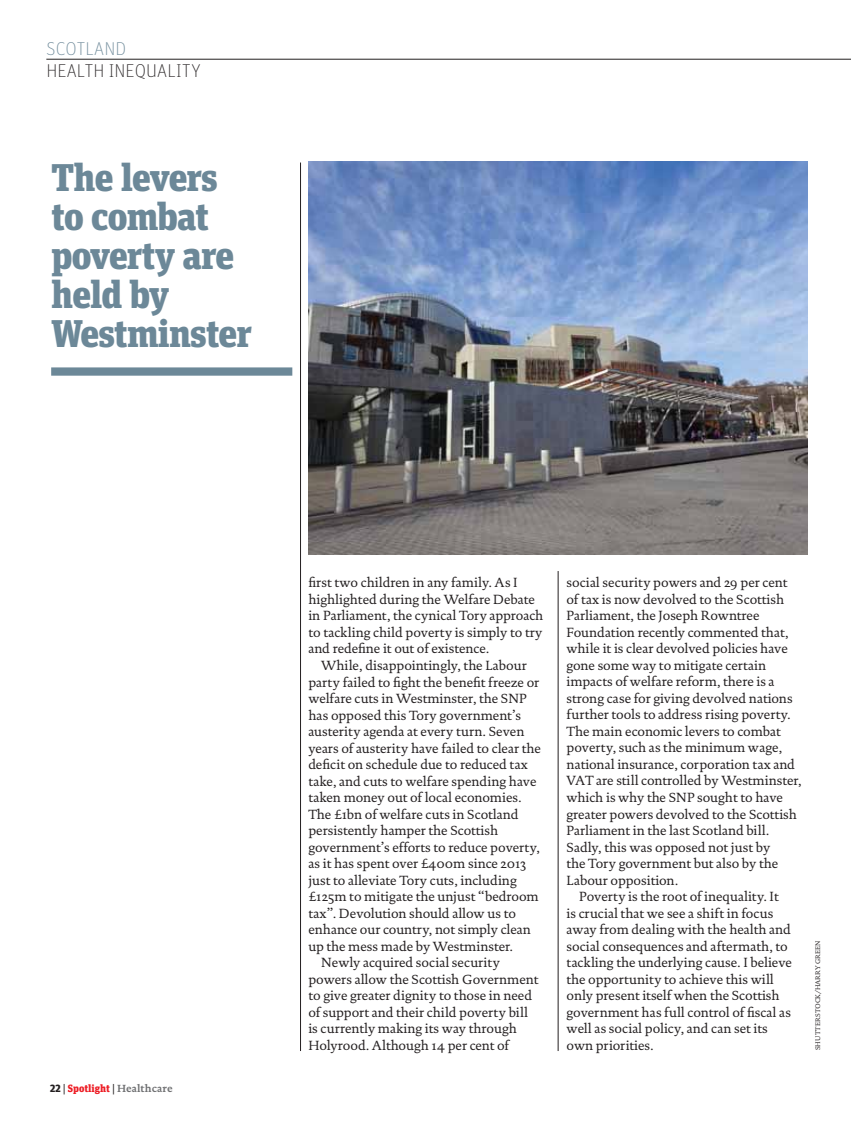
<style>
.page{position:relative;width:851px;height:1129px;background:#fff}
.page>*{position:absolute;margin:0;border:0;box-sizing:border-box;transform-origin:0 0}
.t1{font:900 38.55px/39.2px "Unit Slab Pro";letter-spacing:-.025em;color:#6c8898}
.t2{font:100 18.6px "Unit OT";letter-spacing:.005em;color:#231f20}
.t3{font:100 18.6px "Unit OT";letter-spacing:.005em;color:#6c8898}
.t4{font:13.5px/16.5px "DTL Documenta ST";color:#231f20}
.t5{font:700 10.5px "DTL Documenta ST";color:#6d6e70}
.t6{font:6.75px "DTL Documenta ST";letter-spacing:-.005em;color:#231f20}
.s1{font-family:"Unit Slab Pro";font-weight:900;color:#231f20}
.s2{font-weight:400;color:#231f20}
.s3{font-family:"Unit Slab Pro";font-weight:900;color:#ed1c24}
</style>
<div class="page">
<hr style="left:46px;top:59px;width:804px;height:1px;background:#231f20">
<div style="left:51px;top:367px;width:241px;height:8px;background:#6c8898"></div>
<img style="left:308px;top:161px;width:499px;height:393px">
<hr style="left:557px;top:571px;width:1px;height:479px;background:#231f20">
<hr style="left:300px;top:162px;width:1px;height:888px;background:#231f20">
<h2 class="t3" style="left:46px;top:37px;width:81px">SCOTLAND</h2>
<h2 class="t2" style="left:46px;top:60px;width:156px">HEALTH INEQUALITY</h2>
<h1 class="t1" style="left:51px;top:160px;width:202px">The levers to combat poverty are held by<br>Westminster</h1>
<p class="t5" style="left:50px;top:1082px;width:124px"><span class="s1">22</span> <span class="s2">|</span> <span class="s3">Spotlight</span> <span class="s2">|</span> Healthcare</p>
<p class="t4" style="left:308px;top:575px;width:236px">first two children in any family. As I highlighted during the Welfare Debate in Parliament, the cynical Tory approach to tackling child poverty is simply to try and redefine it out of existence.</p>
<p class="t4" style="left:321px;top:658px;width:207px">While, disappointingly, the Labour</p>
<p class="t4" style="left:308px;top:674px;width:232px">party failed to fight the benefit freeze or</p>
<p class="t4" style="left:308px;top:691px;width:220px">welfare cuts in Westminster, the SNP</p>
<p class="t4" style="left:308px;top:707px;width:214px">has opposed this Tory government’s</p>
<p class="t4" style="left:308px;top:724px;width:217px">austerity agenda at every turn. Seven</p>
<p class="t4" style="left:308px;top:740px;width:234px">years of austerity have failed to clear the</p>
<p class="t4" style="left:308px;top:757px;width:221px">deficit on schedule due to reduced tax</p>
<p class="t4" style="left:308px;top:773px;width:230px">take, and cuts to welfare spending have</p>
<p class="t4" style="left:308px;top:790px;width:214px">taken money out of local economies.</p>
<p class="t4" style="left:308px;top:806px;width:212px">The £1bn of welfare cuts in Scotland</p>
<p class="t4" style="left:308px;top:823px;width:191px">persistently hamper the Scottish</p>
<p class="t4" style="left:308px;top:839px;width:233px">government’s efforts to reduce poverty,</p>
<p class="t4" style="left:308px;top:856px;width:219px">as it has spent over £400m since 2013</p>
<p class="t4" style="left:308px;top:872px;width:210px">just to alleviate Tory cuts, including</p>
<p class="t4" style="left:308px;top:889px;width:232px">£125m to mitigate the unjust “bedroom</p>
<p class="t4" style="left:308px;top:905px;width:209px">tax”. Devolution should allow us to</p>
<p class="t4" style="left:308px;top:922px;width:224px">enhance our country, not simply clean</p>
<p class="t4" style="left:308px;top:938px;width:206px">up the mess made by Westminster.</p>
<p class="t4" style="left:321px;top:955px;width:180px">Newly acquired social security</p>
<p class="t4" style="left:308px;top:971px;width:231px">powers allow the Scottish Government</p>
<p class="t4" style="left:308px;top:988px;width:225px">to give greater dignity to those in need</p>
<p class="t4" style="left:308px;top:1004px;width:221px">of support and their child poverty bill</p>
<p class="t4" style="left:308px;top:1021px;width:210px">is currently making its way through</p>
<p class="t4" style="left:308px;top:1037px;width:202px">Holyrood. Although 14 per cent of</p>
<p class="t4" style="left:566px;top:575px;width:222px">social security powers and 29 per cent</p>
<p class="t4" style="left:566px;top:592px;width:219px">of tax is now devolved to the Scottish</p>
<p class="t4" style="left:566px;top:608px;width:194px">Parliament, the Joseph Rowntree</p>
<p class="t4" style="left:566px;top:625px;width:223px">Foundation recently commented that,</p>
<p class="t4" style="left:566px;top:641px;width:223px">while it is clear devolved policies have</p>
<p class="t4" style="left:566px;top:658px;width:201px">gone some way to mitigate certain</p>
<p class="t4" style="left:566px;top:674px;width:209px">impacts of welfare reform, there is a</p>
<p class="t4" style="left:566px;top:691px;width:227px">strong case for giving devolved nations</p>
<p class="t4" style="left:566px;top:707px;width:225px">further tools to address rising poverty.</p>
<p class="t4" style="left:566px;top:724px;width:216px">The main economic levers to combat</p>
<p class="t4" style="left:566px;top:740px;width:217px">poverty, such as the minimum wage,</p>
<p class="t4" style="left:566px;top:757px;width:230px">national insurance, corporation tax and</p>
<p class="t4" style="left:566px;top:773px;width:237px">VAT are still controlled by Westminster,</p>
<p class="t4" style="left:566px;top:790px;width:218px">which is why the SNP sought to have</p>
<p class="t4" style="left:566px;top:806px;width:232px">greater powers devolved to the Scottish</p>
<p class="t4" style="left:566px;top:823px;width:204px">Parliament in the last Scotland bill.</p>
<p class="t4" style="left:566px;top:839px;width:205px">Sadly, this was opposed not just by</p>
<p class="t4" style="left:566px;top:856px;width:213px">the Tory government but also by the</p>
<p class="t4" style="left:566px;top:872px;width:113px">Labour opposition.</p>
<p class="t4" style="left:579px;top:888px;width:201px">Poverty is the root of inequality. It</p>
<p class="t4" style="left:566px;top:905px;width:208px">is crucial that we see a shift in focus</p>
<p class="t4" style="left:566px;top:921px;width:226px">away from dealing with the health and</p>
<p class="t4" style="left:566px;top:938px;width:223px">social consequences and aftermath, to</p>
<p class="t4" style="left:566px;top:954px;width:227px">tackling the underlying cause. I believe</p>
<p class="t4" style="left:566px;top:971px;width:209px">the opportunity to achieve this will</p>
<p class="t4" style="left:566px;top:987px;width:214px">only present itself when the Scottish</p>
<p class="t4" style="left:566px;top:1004px;width:226px">government has full control of fiscal as</p>
<p class="t4" style="left:566px;top:1020px;width:202px">well as social policy, and can set its</p>
<p class="t4" style="left:566px;top:1037px;width:89px">own priorities.</p>
<p class="t6" style="left:814px;top:1050px;width:111px;rotate:-90deg">SHUTTERSTOCK/HARRY GREEN</p>
</div>
